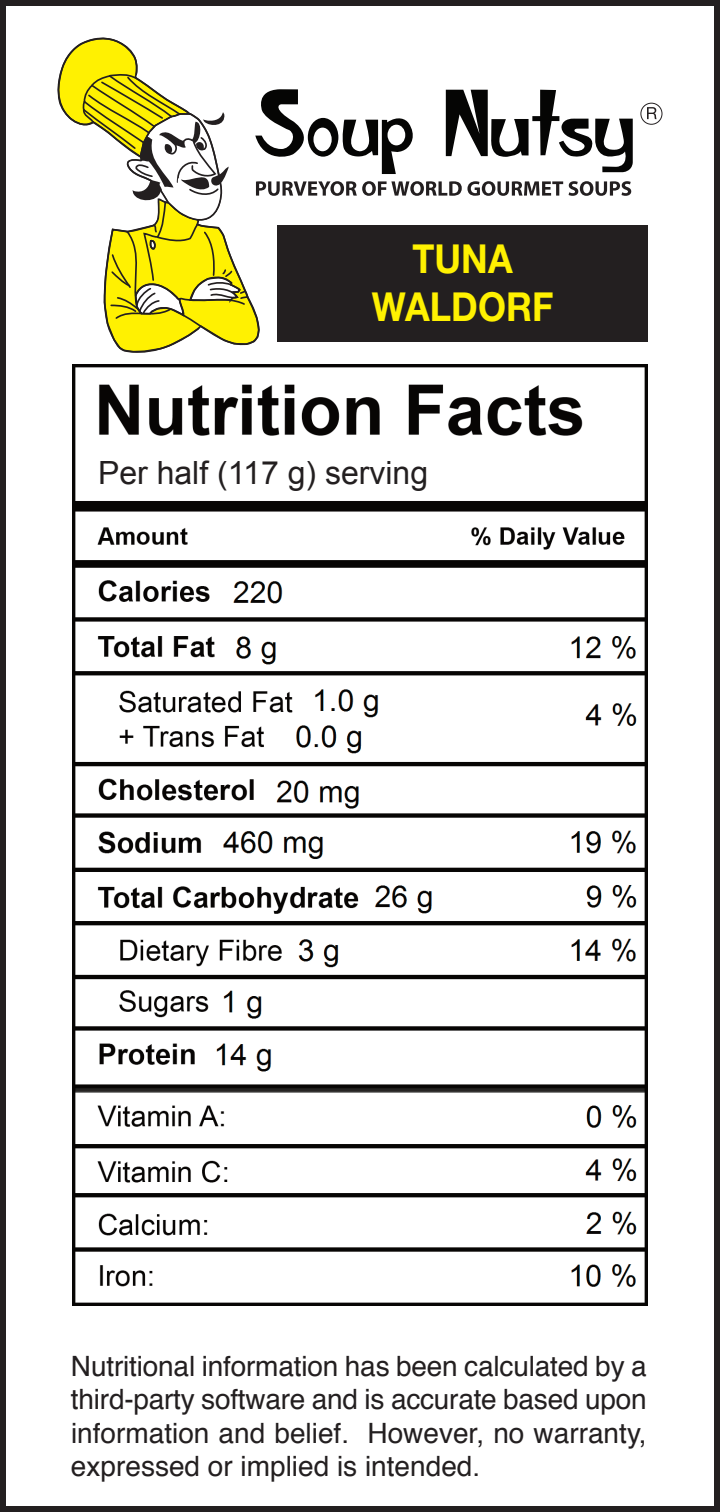
<style>
.page{position:relative;width:720px;height:1512px;background:#fff}
.page>*{position:absolute;margin:0;border:0;box-sizing:border-box;transform-origin:0 0}
.t1{font:700 40px/48px "Helvetica Neue LT Std";color:#fff101;text-align:center;scale:.9 1}
.t2{font:32px "Arial";color:#231f20}
.t3{font:28px/33.6px "Helvetica";color:#231f20;text-align:justify}
</style>
<div class="page">
<div style="left:0;top:0;width:720px;height:1512px;border:6px solid #231f20"></div>
<svg style="left:58px;top:38px;width:575px;height:315px"></svg>
<svg style="left:647px;top:107px;width:10px;height:12px"></svg>
<div style="left:641px;top:103px;width:21px;height:22px;border:1px solid #231f20;border-radius:50%"></div>
<img style="left:72px;top:365px;width:576px;height:941px">
<div style="left:277px;top:225px;width:371px;height:117px;background:#231f20"></div>
<div style="left:90px;top:454px;width:355px;height:41px;background:#fff"></div>
<h1 class="t1" style="left:372px;top:234px;width:203px">TUNA<br>WALDORF</h1>
<p class="t2" style="left:98px;top:451px;width:332px">Per half (117 g) serving</p>
<p class="t3" style="left:71px;top:1350px;width:577px">Nutritional information has been calculated by a third-party software and is accurate based upon information and belief. However, no warranty, expressed or implied is intended.</p>
</div>
